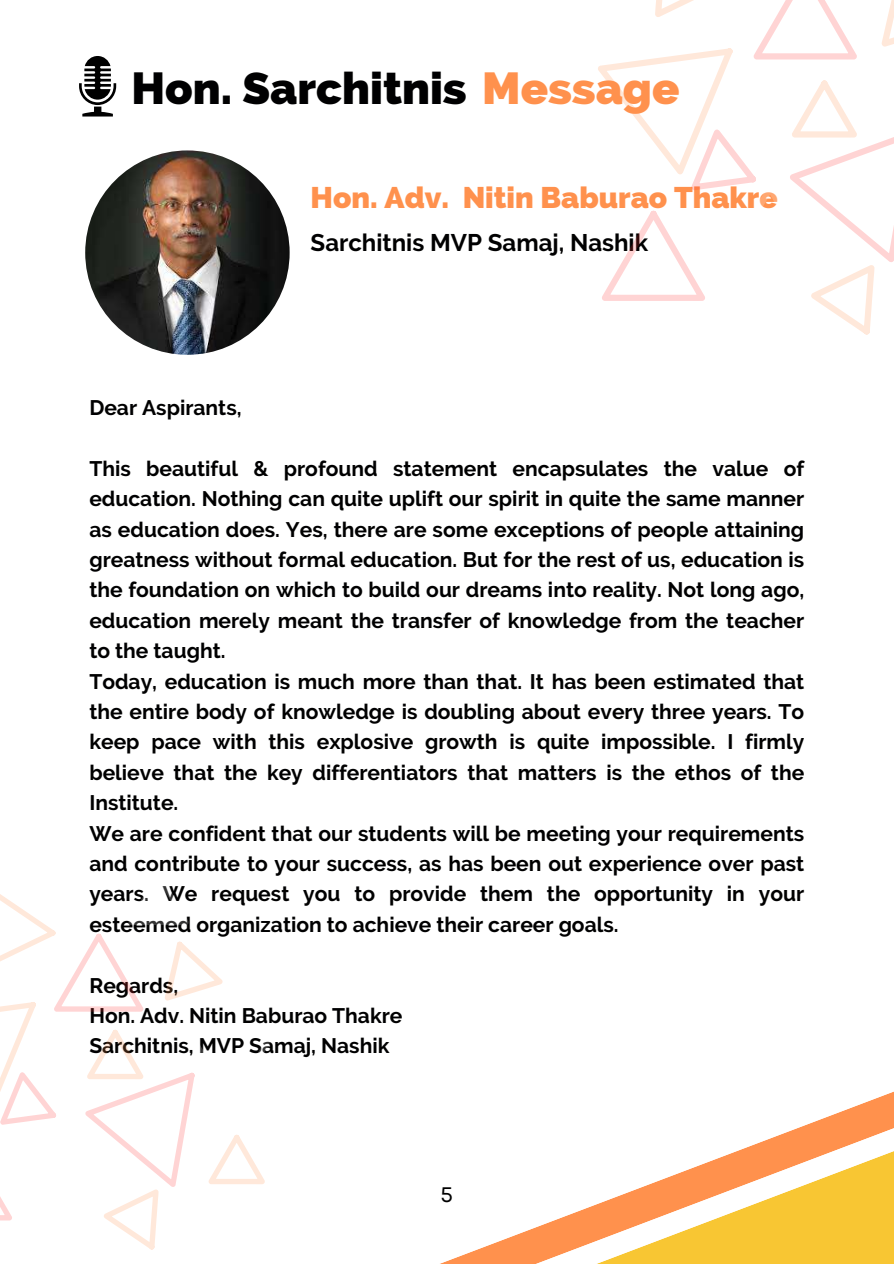
<style>
.page{position:relative;width:894px;height:1264px;background:#fff}
.page>*{position:absolute;margin:0;border:0;box-sizing:border-box;transform-origin:0 0}
.t1{font:800 45px "Raleway";color:#000001}
.t2{font:800 30px "Raleway";color:#ff914d}
.t3{font:700 24px "Raleway";color:#000001}
.t4{font:700 21px/30.3px "Raleway";color:#000001}
.t5{font:21px "Garet";color:#000}
.s1{color:#ff914d}
</style>
<div class="page">
<svg style="left:150px;top:1099px;width:743px;height:164px"></svg>
<img style="left:85px;top:150px;width:204px;height:205px;border-radius:50%">
<svg style="left:0;top:894px;width:276px;height:355px"></svg>
<svg style="left:598px;top:0;width:295px;height:335px"></svg>
<svg style="left:79px;top:56px;width:37px;height:60px"></svg>
<h1 class="t1" style="left:131px;top:62px;width:549px">Hon. Sarchitnis <span class="s1">Message</span></h1>
<p class="t4" style="left:89px;top:392px;width:154px">Dear Aspirants,</p>
<h2 class="t2" style="left:310px;top:179px;width:468px">Hon. Adv. Nitin Baburao Thakre</h2>
<p class="t3" style="left:310px;top:228px;width:339px">Sarchitnis MVP Samaj, Nashik</p>
<p class="t4" style="left:89px;top:453px;width:716px">This beautiful &amp; profound statement encapsulates the value of education. Nothing can quite uplift our spirit in quite the same manner as education does. Yes, there are some exceptions of people attaining greatness without formal education. But for the rest of us, education is the foundation on which to build our dreams into reality. Not long ago, education merely meant the transfer of knowledge from the teacher to the taught.<br>Today, education is much more than that. It has been estimated that the entire body of knowledge is doubling about every three years. To keep pace with this explosive growth is quite impossible. I firmly believe that the key differentiators that matters is the ethos of the Institute.<br>We are confident that our students will be meeting your requirements and contribute to your success, as has been out experience over past years. We request you to provide them the opportunity in your esteemed organization to achieve their career goals.</p>
<p class="t4" style="left:89px;top:969px;width:314px">Regards,<br>Hon. Adv. Nitin Baburao Thakre<br>Sarchitnis, MVP Samaj, Nashik</p>
<p class="t5" style="left:440px;top:1179px;width:14px">5</p>
</div>
